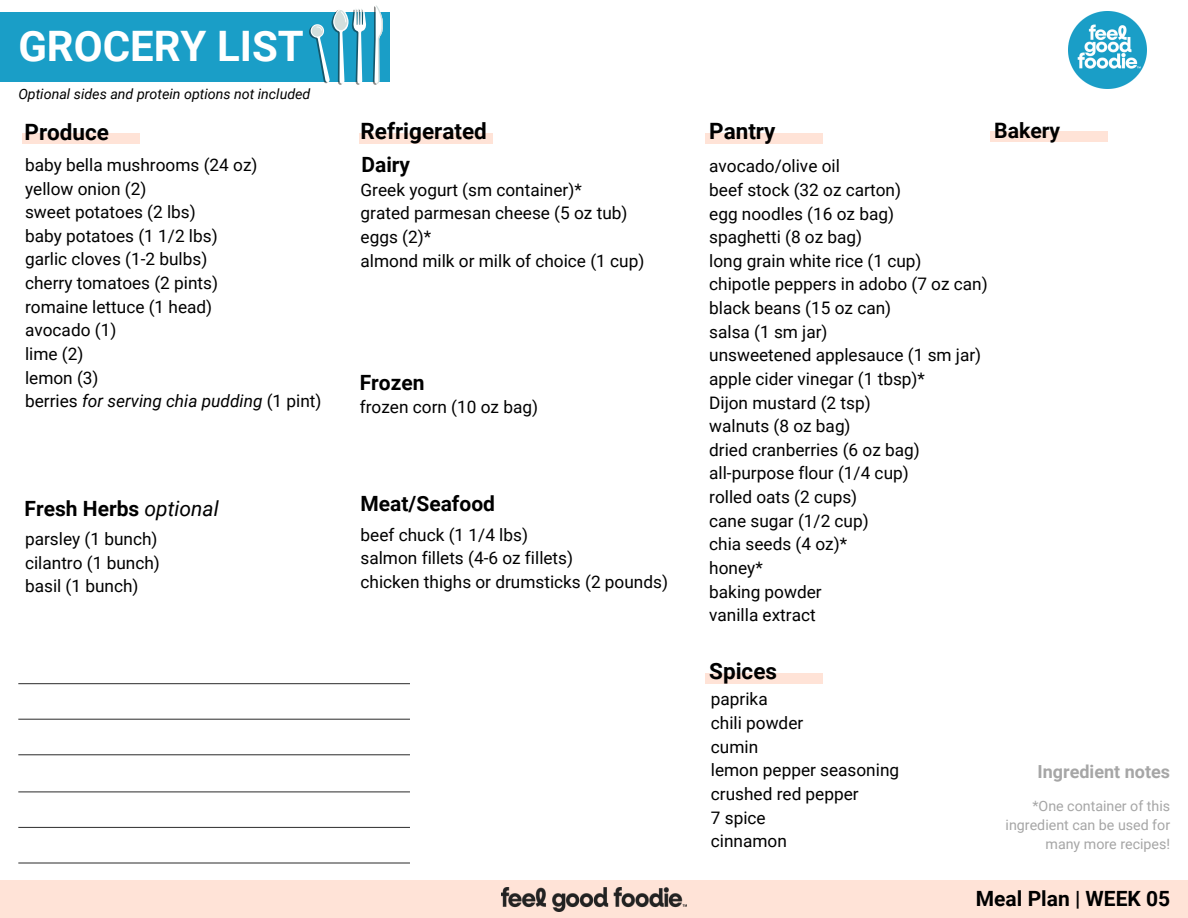
<style>
.page{position:relative;width:1188px;height:918px;background:#fff}
.page>*{position:absolute;margin:0;border:0;box-sizing:border-box;transform-origin:0 0}
.t1{font:700 42px "Roboto";color:#fff}
.t2{font:700 22.5px "Roboto";color:#000}
.t3{font:700 21.3px "Roboto";color:#000}
.t4{font:700 21px "Roboto";color:#000}
.t5{font:700 18px "Roboto";color:#a6a6a6}
.t6{font:17.25px "Roboto";color:#000}
.t7{font:italic 17.25px "Roboto";color:#000}
.t8{font:14.25px/19.2px "Roboto";color:#a6a6a6;text-align:right}
.t9{font:italic 14.25px "Roboto";color:#000}
.s1{font-style:normal}
.s2{font-weight:400;font-style:italic}
</style>
<div class="page">
<div style="left:0;top:12px;width:389px;height:70px;background:#1a9ec7"></div>
<svg style="left:309px;top:5px;width:74px;height:80px"></svg>
<div style="left:705px;top:133px;width:118px;height:11px;background:#ffe3d7"></div>
<div style="left:360px;top:133px;width:133px;height:11px;background:#ffe3d7"></div>
<div style="left:22px;top:133px;width:118px;height:11px;background:#ffe3d7"></div>
<div style="left:705px;top:673px;width:118px;height:11px;background:#ffe3d7"></div>
<div style="left:0;top:880px;width:1188px;height:38px;background:#ffe3d7"></div>
<div style="left:990px;top:131px;width:118px;height:11px;background:#ffe3d7"></div>
<hr style="left:18px;top:683px;width:392px;height:1px;background:#000">
<hr style="left:18px;top:719px;width:392px;height:1px;background:#000">
<hr style="left:18px;top:754px;width:392px;height:1px;background:#000">
<img style="left:501px;top:888px;width:186px;height:23px">
<img style="left:1069px;top:11px;width:78px;height:78px">
<hr style="left:18px;top:791px;width:392px;height:1px;background:#000">
<hr style="left:18px;top:827px;width:392px;height:1px;background:#000">
<hr style="left:18px;top:862px;width:392px;height:2px;background:#000">
<p class="t1" style="left:18px;top:22px;width:287px">GROCERY LIST</p>
<p class="t9" style="left:18px;top:86px;width:294px">Optional sides and protein options not included</p>
<p class="t2" style="left:25px;top:119px;width:86px">Produce</p>
<p class="t6" style="left:25px;top:155px;width:234px">baby bella mushrooms (24 oz)</p>
<p class="t6" style="left:25px;top:179px;width:123px">yellow onion (2)</p>
<p class="t6" style="left:25px;top:202px;width:172px">sweet potatoes (2 lbs)</p>
<p class="t6" style="left:25px;top:226px;width:194px">baby potatoes (1 1/2 lbs)</p>
<p class="t6" style="left:25px;top:249px;width:184px">garlic cloves (1-2 bulbs)</p>
<p class="t6" style="left:25px;top:273px;width:195px">cherry tomatoes (2 pints)</p>
<p class="t6" style="left:25px;top:297px;width:189px">romaine lettuce (1 head)</p>
<p class="t6" style="left:25px;top:320px;width:93px">avocado (1)</p>
<p class="t6" style="left:25px;top:344px;width:60px">lime (2)</p>
<p class="t6" style="left:25px;top:368px;width:75px">lemon (3)</p>
<p class="t7" style="left:25px;top:391px;width:298px"><span class="s1">berries</span> for serving chia pudding <span class="s1">(1 pint)</span></p>
<p class="t4" style="left:25px;top:497px;width:196px">Fresh Herbs <span class="s2">optional</span></p>
<p class="t6" style="left:25px;top:529px;width:134px">parsley (1 bunch)</p>
<p class="t6" style="left:25px;top:553px;width:136px">cilantro (1 bunch)</p>
<p class="t6" style="left:25px;top:576px;width:115px">basil (1 bunch)</p>
<p class="t2" style="left:361px;top:118px;width:128px">Refrigerated</p>
<p class="t4" style="left:361px;top:153px;width:50px">Dairy</p>
<p class="t6" style="left:361px;top:180px;width:223px">Greek yogurt (sm container)*</p>
<p class="t6" style="left:361px;top:203px;width:268px">grated parmesan cheese (5 oz tub)</p>
<p class="t6" style="left:361px;top:227px;width:72px">eggs (2)*</p>
<p class="t6" style="left:361px;top:251px;width:285px">almond milk or milk of choice (1 cup)</p>
<p class="t4" style="left:360px;top:371px;width:66px">Frozen</p>
<p class="t6" style="left:360px;top:397px;width:180px">frozen corn (10 oz bag)</p>
<p class="t4" style="left:361px;top:491px;width:136px">Meat/Seafood</p>
<p class="t6" style="left:361px;top:525px;width:169px">beef chuck (1 1/4 lbs)</p>
<p class="t6" style="left:361px;top:548px;width:214px">salmon fillets (4-6 oz fillets)</p>
<p class="t6" style="left:361px;top:572px;width:309px">chicken thighs or drumsticks (2 pounds)</p>
<p class="t2" style="left:709px;top:118px;width:68px">Pantry</p>
<p class="t6" style="left:709px;top:156px;width:132px">avocado/olive oil</p>
<p class="t6" style="left:709px;top:180px;width:193px">beef stock (32 oz carton)</p>
<p class="t6" style="left:709px;top:204px;width:186px">egg noodles (16 oz bag)</p>
<p class="t6" style="left:709px;top:227px;width:155px">spaghetti (8 oz bag)</p>
<p class="t6" style="left:709px;top:251px;width:214px">long grain white rice (1 cup)</p>
<p class="t6" style="left:709px;top:274px;width:280px">chipotle peppers in adobo (7 oz can)</p>
<p class="t6" style="left:709px;top:298px;width:184px">black beans (15 oz can)</p>
<p class="t6" style="left:709px;top:322px;width:120px">salsa (1 sm jar)</p>
<p class="t6" style="left:709px;top:345px;width:273px">unsweetened applesauce (1 sm jar)</p>
<p class="t6" style="left:709px;top:369px;width:217px">apple cider vinegar (1 tbsp)*</p>
<p class="t6" style="left:709px;top:393px;width:163px">Dijon mustard (2 tsp)</p>
<p class="t6" style="left:709px;top:416px;width:143px">walnuts (8 oz bag)</p>
<p class="t6" style="left:709px;top:440px;width:212px">dried cranberries (6 oz bag)</p>
<p class="t6" style="left:709px;top:463px;width:201px">all-purpose flour (1/4 cup)</p>
<p class="t6" style="left:709px;top:487px;width:149px">rolled oats (2 cups)</p>
<p class="t6" style="left:709px;top:511px;width:161px">cane sugar (1/2 cup)</p>
<p class="t6" style="left:709px;top:534px;width:139px">chia seeds (4 oz)*</p>
<p class="t6" style="left:709px;top:558px;width:55px">honey*</p>
<p class="t6" style="left:709px;top:582px;width:114px">baking powder</p>
<p class="t6" style="left:709px;top:605px;width:108px">vanilla extract</p>
<p class="t3" style="left:994px;top:119px;width:68px">Bakery</p>
<p class="t2" style="left:709px;top:658px;width:69px">Spices</p>
<p class="t6" style="left:711px;top:690px;width:58px">paprika</p>
<p class="t6" style="left:711px;top:713px;width:94px">chili powder</p>
<p class="t6" style="left:711px;top:737px;width:49px">cumin</p>
<p class="t6" style="left:711px;top:760px;width:190px">lemon pepper seasoning</p>
<p class="t6" style="left:711px;top:784px;width:149px">crushed red pepper</p>
<p class="t6" style="left:711px;top:808px;width:56px">7 spice</p>
<p class="t6" style="left:711px;top:831px;width:77px">cinnamon</p>
<p class="t5" style="left:1038px;top:761px;width:134px">Ingredient notes</p>
<p class="t8" style="left:1006px;top:797px;width:166px">*One container of this ingredient can be used for many more recipes!</p>
<p class="t4" style="left:976px;top:886px;width:196px">Meal Plan | WEEK 05</p>
</div>
